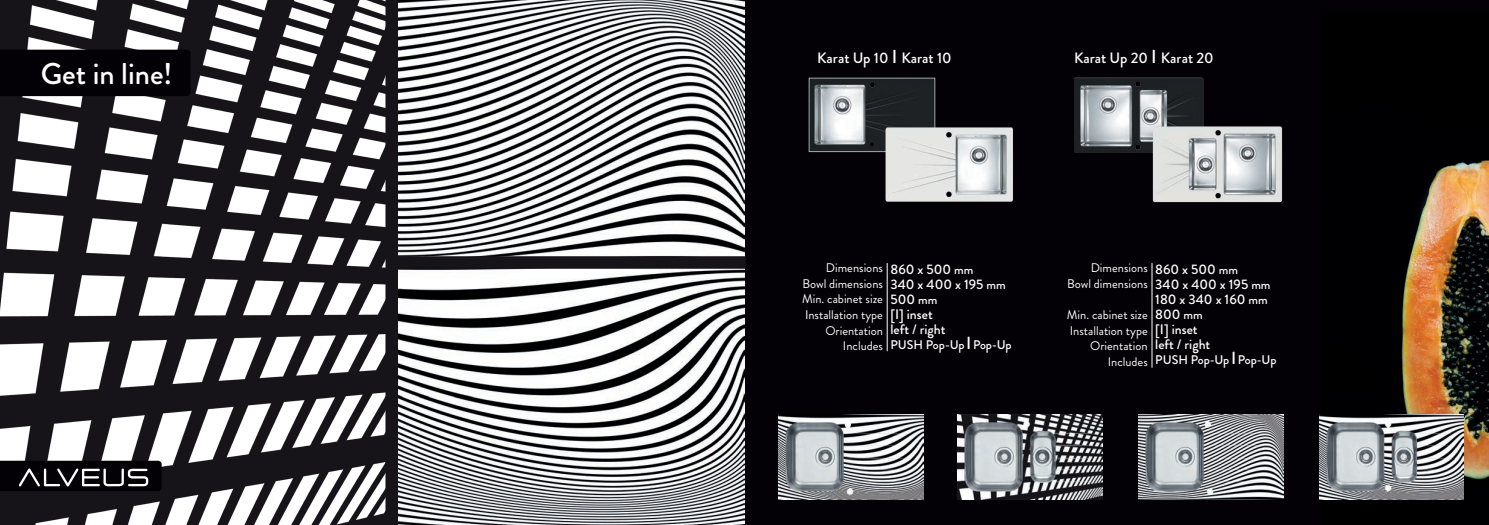
<style>
.page{position:relative;width:1489px;height:525px;background:#fff}
.page>*{position:absolute;margin:0;border:0;box-sizing:border-box;transform-origin:0 0}
.t1{font:500 30px "Brandon Grotesque";color:#fff}
.t2{font:500 15px "Brandon Grotesque";color:#fff}
.t3{font:500 13.75px "Brandon Grotesque";color:#fff}
.t4{font:12.5px "Brandon Grotesque";color:#fff}
.t5{font:500 12.5px "Brandon Grotesque";color:#fff}
.s1{font-size:18.75px}
.s2{font-size:12.5px}
.s3{font-size:17.5px}
</style>
<div class="page">
<img style="left:0;top:0;width:385px;height:524px">
<div style="left:733px;top:0;width:755px;height:524px;background:#030106"></div>
<img style="left:398px;top:268px;width:346px;height:256px">
<img style="left:398px;top:0;width:346px;height:256px">
<div style="left:385px;top:0;width:13px;height:524px;background:#171419"></div>
<div style="left:392px;top:256px;width:353px;height:12px;background:#171419"></div>
<img style="left:1320px;top:160px;width:168px;height:340px">
<img style="left:811px;top:80px;width:121px;height:70px">
<div style="left:809px;top:78px;width:125px;height:74px;border:1px solid #a0a6a9"></div>
<img style="left:882px;top:125px;width:131px;height:77px">
<img style="left:1074px;top:77px;width:129px;height:76px">
<img style="left:1151px;top:124px;width:132px;height:79px">
<hr style="left:886px;top:263px;width:1px;height:87px;background:#fff">
<hr style="left:1151px;top:263px;width:1px;height:104px;background:#fff">
<img style="left:779px;top:414px;width:144px;height:85px">
<img style="left:957px;top:414px;width:145px;height:85px">
<img style="left:1138px;top:414px;width:144px;height:85px">
<img style="left:1319px;top:414px;width:144px;height:85px">
<svg style="left:0;top:460px;width:162px;height:30px;background:#29272c"></svg>
<div style="left:0;top:50px;width:190px;height:46px;background:#030106"></div>
<p class="t1" style="left:41px;top:53px;width:133px">Get in line!</p>
<p class="t2" style="left:817px;top:47px;width:136px">Karat Up 10 <span class="s1">I</span> Karat 10</p>
<p class="t2" style="left:1073px;top:47px;width:141px">Karat Up 20 <span class="s1">I</span> Karat 20</p>
<p class="t4" style="left:826px;top:259px;width:58px">Dimensions</p>
<p class="t4" style="left:802px;top:275px;width:82px">Bowl dimensions</p>
<p class="t4" style="left:802px;top:290px;width:82px">Min. cabinet size</p>
<p class="t4" style="left:805px;top:306px;width:79px">Installation type</p>
<p class="t4" style="left:825px;top:321px;width:59px">Orientation</p>
<p class="t4" style="left:843px;top:337px;width:41px">Includes</p>
<p class="t3" style="left:890px;top:260px;width:84px">860 x 500 <span class="s2">mm</span></p>
<p class="t3" style="left:890px;top:275px;width:117px">340 x 400 x 195 <span class="s2">mm</span></p>
<p class="t3" style="left:890px;top:290px;width:48px">500 <span class="s2">mm</span></p>
<p class="t3" style="left:890px;top:305px;width:44px">[I] inset</p>
<p class="t3" style="left:890px;top:320px;width:57px">left / right</p>
<p class="t5" style="left:890px;top:336px;width:123px">PUSH Pop-Up <span class="s3">I</span>Pop-Up</p>
<p class="t4" style="left:1090px;top:259px;width:58px">Dimensions</p>
<p class="t4" style="left:1067px;top:275px;width:82px">Bowl dimensions</p>
<p class="t4" style="left:1066px;top:306px;width:82px">Min. cabinet size</p>
<p class="t4" style="left:1069px;top:321px;width:79px">Installation type</p>
<p class="t4" style="left:1090px;top:337px;width:59px">Orientation</p>
<p class="t4" style="left:1107px;top:353px;width:41px">Includes</p>
<p class="t3" style="left:1155px;top:260px;width:84px">860 x 500 <span class="s2">mm</span></p>
<p class="t3" style="left:1155px;top:275px;width:117px">340 x 400 x 195 <span class="s2">mm</span></p>
<p class="t3" style="left:1155px;top:290px;width:114px">180 x 340 x 160 <span class="s2">mm</span></p>
<p class="t3" style="left:1155px;top:305px;width:49px">800 <span class="s2">mm</span></p>
<p class="t3" style="left:1155px;top:320px;width:44px">[I] inset</p>
<p class="t3" style="left:1155px;top:335px;width:57px">left / right</p>
<p class="t5" style="left:1155px;top:351px;width:123px">PUSH Pop-Up <span class="s3">I</span>Pop-Up</p>
</div>
